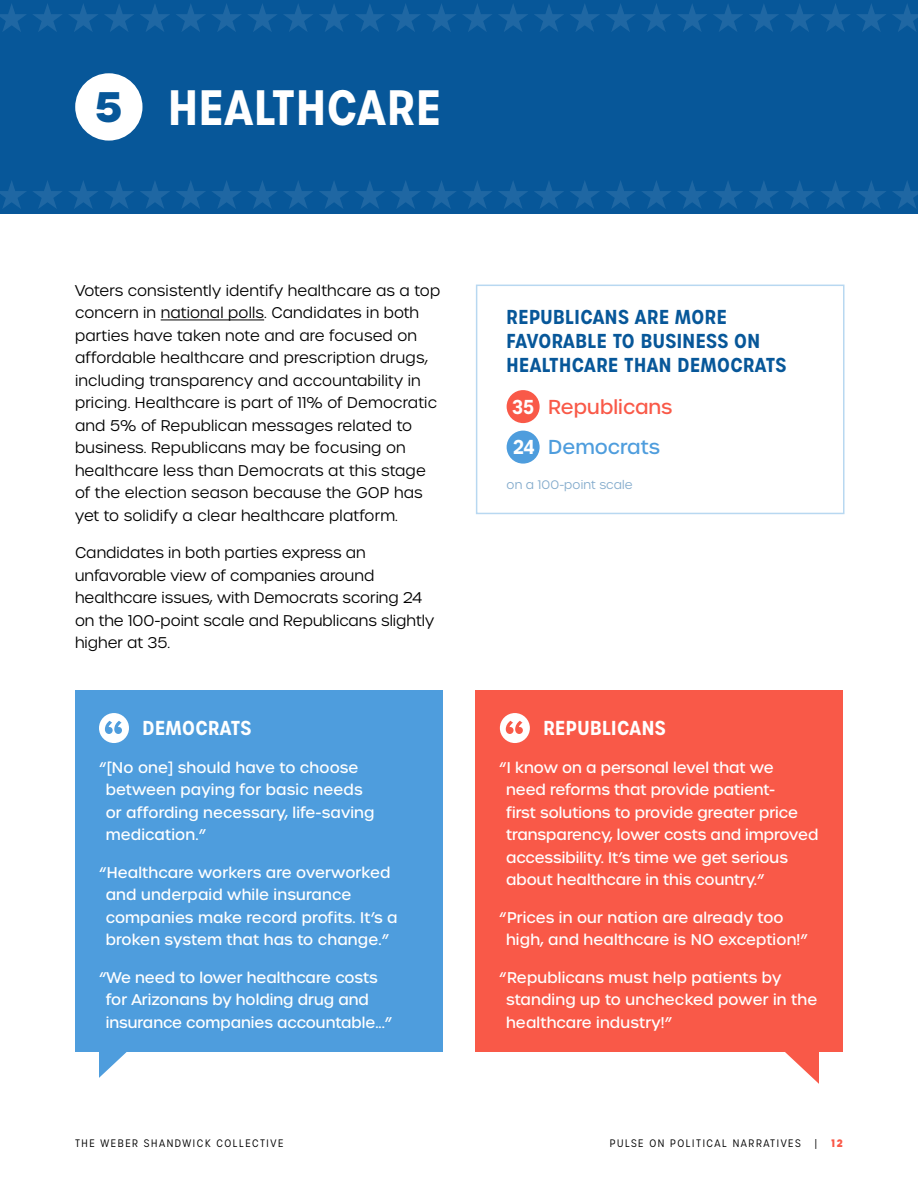
<style>
.page{position:relative;width:918px;height:1188px;background:#fff}
.page>*{position:absolute;margin:0;border:0;box-sizing:border-box;transform-origin:0 0}
.Issue_Headline_-_NEW{font:600 48px "Urbane Condensed";letter-spacing:.02em;color:#fff}
.Subhead_1{font:700 41.25px "Urbane";color:#075799}
.Political_Party_Name_-_NEW{font:600 19.5px/24px "Urbane Condensed";letter-spacing:.025em;color:#075799}
.Political_Party_Name_-_NEW-2{font:600 19.5px "Urbane Condensed";letter-spacing:.025em;color:#fff}
.Political_Party_Name_-_NEW-3{font:500 19.5px "Urbane";color:#f95948}
.Political_Party_Name_-_NEW-4{font:500 19.5px "Urbane";color:#4e9ddd}
.Political_Quotes{font:500 15px/22.5px "Urbane";color:#fff}
.Body_Copy_-_NEW{font:300 15px/22.5px "Urbane";letter-spacing:.01em;color:#000}
.Body_Copy_-_NEW-2{font:300 12px "Urbane";letter-spacing:.01em;color:#83abcc}
.t1{font:300 10.5px "Urbane Condensed";letter-spacing:.15em;color:#000}
.t2{font:700 10.5px "Urbane Condensed";color:#f95948}
</style>
<div class="page">
<div style="left:476px;top:285px;width:368px;height:229px;border:2px solid #b8d8f1"></div>
<div style="left:507px;top:390px;width:33px;height:33px;background:#f95948;border-radius:50%"></div>
<div style="left:75px;top:690px;width:367px;height:362px;background:#4e9ddd"></div>
<div style="left:99px;top:713px;width:30px;height:30px;background:#fff;border-radius:50%"></div>
<svg style="left:105px;top:721px;width:17px;height:13px"></svg>
<hr style="left:161px;top:320px;width:103px;height:1px;background:#000">
<svg style="left:99px;top:1052px;width:28px;height:26px"></svg>
<div style="left:476px;top:690px;width:367px;height:362px;background:#f95948"></div>
<div style="left:500px;top:713px;width:30px;height:30px;background:#fff;border-radius:50%"></div>
<svg style="left:506px;top:721px;width:17px;height:13px"></svg>
<svg style="left:785px;top:1052px;width:34px;height:32px"></svg>
<div style="left:0;top:0;width:918px;height:214px;background:#075799"></div>
<div style="left:75px;top:73px;width:68px;height:68px;background:#fff;border-radius:50%"></div>
<svg style="left:0;top:181px;width:349px;height:28px"></svg>
<svg style="left:355px;top:181px;width:388px;height:28px"></svg>
<svg style="left:749px;top:181px;width:169px;height:28px"></svg>
<svg style="left:0;top:4px;width:349px;height:28px"></svg>
<svg style="left:355px;top:4px;width:388px;height:28px"></svg>
<svg style="left:749px;top:4px;width:169px;height:28px"></svg>
<div style="left:507px;top:431px;width:33px;height:33px;background:#4e9ddd;border-radius:50%"></div>
<p class="Subhead_1" style="left:95px;top:78px;width:29px">5</p>
<p class="Issue_Headline_-_NEW" style="left:168px;top:75px;width:274px">HEALTHCARE</p>
<p class="Body_Copy_-_NEW" style="left:75px;top:279px;width:367px">Voters consistently identify healthcare as a top concern in national polls. Candidates in both parties have taken note and are focused on affordable healthcare and prescription drugs, including transparency and accountability in pricing. Healthcare is part of 11% of Democratic and 5% of Republican messages related to business. Republicans may be focusing on healthcare less than Democrats at this stage of the election season because the GOP has yet to solidify a clear healthcare platform.</p>
<p class="Body_Copy_-_NEW" style="left:75px;top:542px;width:361px">Candidates in both parties express an unfavorable view of companies around healthcare issues, with Democrats scoring 24 on the 100-point scale and Republicans slightly higher at 35.</p>
<p class="Political_Party_Name_-_NEW-2" style="left:143px;top:715px;width:110px">DEMOCRATS</p>
<p class="Political_Quotes" style="left:106px;top:756px;width:270px;text-indent:-7px">“[No one] should have to choose between paying for basic needs or affording necessary, life-saving medication.”</p>
<p class="Political_Quotes" style="left:106px;top:861px;width:293px;text-indent:-7px">“Healthcare workers are overworked and underpaid while insurance companies make record profits. It’s a broken system that has to change.”</p>
<p class="Political_Quotes" style="left:106px;top:966px;width:288px;text-indent:-7px">“We need to lower healthcare costs for Arizonans by holding drug and insurance companies accountable...”</p>
<p class="Political_Party_Name_-_NEW" style="left:507px;top:305px;width:281px">REPUBLICANS ARE MORE<br>FAVORABLE TO BUSINESS ON<br>HEALTHCARE THAN DEMOCRATS</p>
<p class="Political_Party_Name_-_NEW-2" style="left:512px;top:393px;width:23px">35</p>
<p class="Political_Party_Name_-_NEW-3" style="left:548px;top:394px;width:126px">Republicans</p>
<p class="Political_Party_Name_-_NEW-2" style="left:513px;top:434px;width:23px">24</p>
<p class="Political_Party_Name_-_NEW-4" style="left:548px;top:435px;width:113px">Democrats</p>
<p class="Body_Copy_-_NEW-2" style="left:507px;top:477px;width:128px">on a 100-point scale</p>
<p class="Political_Party_Name_-_NEW-2" style="left:543px;top:715px;width:124px">REPUBLICANS</p>
<p class="Political_Quotes" style="left:506px;top:756px;width:314px;text-indent:-7px">“I know on a personal level that we<br>need reforms that provide patient-<br>first solutions to provide greater price transparency, lower costs and improved accessibility. It’s time we get serious about healthcare in this country.”</p>
<p class="Political_Quotes" style="left:506px;top:906px;width:303px;text-indent:-7px">“Prices in our nation are already too high, and healthcare is NO exception!”</p>
<p class="Political_Quotes" style="left:506px;top:966px;width:313px;text-indent:-7px">“Republicans must help patients by standing up to unchecked power in the healthcare industry!”</p>
<p class="t1" style="left:75px;top:1136px;width:210px">THE WEBER SHANDWICK COLLECTIVE</p>
<p class="t1" style="left:610px;top:1136px;width:192px">PULSE ON POLITICAL NARRATIVES</p>
<p class="t1" style="left:815px;top:1136px;width:4px">|</p>
<p class="t2" style="left:831px;top:1136px;width:13px">12</p>
</div>
